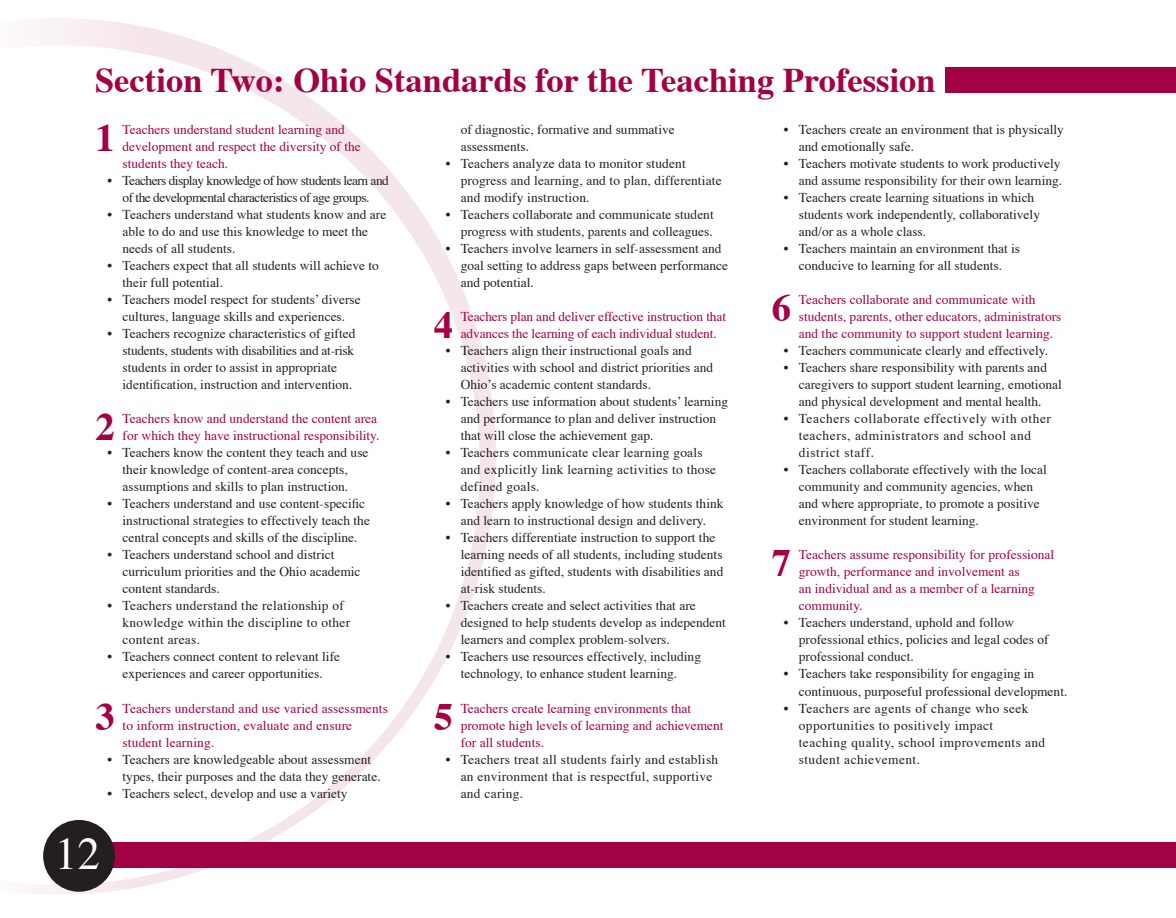
<style>
.page{position:relative;width:1176px;height:918px;background:#fff}
.page>*{position:absolute;margin:0;border:0;box-sizing:border-box;transform-origin:0 0}
.t1{font:45px "Times";color:#fff}
.t2{font:700 38.7px "Times";color:#a30146}
.t3{font:700 34.5px "Times";color:#a30146}
.t4{font:13.5px/17px "Times";color:#231f20}
.t5{font:13.5px/17px "Times";color:#a30146}
.t6{font:13.5px/17px "Times";letter-spacing:.02em;color:#231f20}
.t7{font:13.5px/17px "Times";letter-spacing:.03em;color:#231f20}
.t8{font:13.5px/17px "Times";letter-spacing:-.04em;color:#231f20;text-align:center}
.t9{font:13.5px/17px "Times";letter-spacing:.04em;color:#231f20}
</style>
<div class="page">
<div style="left:95px;top:842px;width:1080px;height:26px;background:#a30146"></div>
<div style="left:945px;top:67px;width:230px;height:26px;background:#a30146"></div>
<svg style="left:36px;top:18px;width:460px;height:877px"></svg>
<div style="left:43px;top:820px;width:72px;height:72px;background:#231f20;border-radius:50%"></div>
<h3 class="t3" style="left:95px;top:47px;width:841px">Section Two: Ohio Standards for the Teaching Profession</h3>
<h2 class="t2" style="left:95px;top:101px;width:21px">1</h2>
<p class="t5" style="left:122px;top:120px;width:240px">Teachers understand student learning and development and respect the diversity of the students they teach.</p>
<p class="t8" style="left:107px;top:171px;width:283px">• Teachers display knowledge of how students learn and of the developmental characteristics of age groups.</p>
<p class="t4" style="left:122px;top:205px;width:265px;text-indent:-15px">• Teachers understand what students know and are able to do and use this knowledge to meet the needs of all students.</p>
<p class="t4" style="left:122px;top:256px;width:258px;text-indent:-15px">• Teachers expect that all students will achieve to their full potential.</p>
<p class="t4" style="left:107px;top:290px;width:255px;text-align:center">• Teachers model respect for students’ diverse cultures, language skills and experiences.</p>
<p class="t4" style="left:122px;top:324px;width:234px;text-indent:-15px">• Teachers recognize characteristics of gifted students, students with disabilities and at-risk students in order to assist in appropriate identification, instruction and intervention.</p>
<h2 class="t2" style="left:95px;top:390px;width:21px">2</h2>
<p class="t5" style="left:122px;top:409px;width:258px">Teachers know and understand the content area for which they have instructional responsibility.</p>
<p class="t4" style="left:107px;top:443px;width:262px;text-align:center">• Teachers know the content they teach and use their knowledge of content-area concepts, assumptions and skills to plan instruction.</p>
<p class="t4" style="left:122px;top:494px;width:249px;text-indent:-15px">• Teachers understand and use content-specific instructional strategies to effectively teach the central concepts and skills of the discipline.</p>
<p class="t4" style="left:122px;top:545px;width:239px;text-indent:-15px">• Teachers understand school and district curriculum priorities and the Ohio academic content standards.</p>
<p class="t6" style="left:122px;top:596px;width:229px;text-indent:-15px">• Teachers understand the relationship of knowledge within the discipline to other content areas.</p>
<p class="t4" style="left:107px;top:647px;width:234px;text-align:center">• Teachers connect content to relevant life experiences and career opportunities.</p>
<h2 class="t2" style="left:95px;top:679px;width:21px">3</h2>
<p class="t5" style="left:122px;top:698px;width:267px">Teachers understand and use varied assessments to inform instruction, evaluate and ensure student learning.</p>
<p class="t4" style="left:122px;top:749px;width:259px;text-indent:-15px">• Teachers are knowledgeable about assessment types, their purposes and the data they generate.</p>
<p class="t4" style="left:107px;top:784px;width:241px">• Teachers select, develop and use a variety</p>
<h1 class="t1" style="left:55px;top:812px;width:46px">12</h1>
<p class="t4" style="left:460px;top:120px;width:215px">of diagnostic, formative and summative assessments.</p>
<p class="t4" style="left:460px;top:154px;width:262px;text-indent:-15px">• Teachers analyze data to monitor student progress and learning, and to plan, differentiate and modify instruction.</p>
<p class="t4" style="left:445px;top:205px;width:269px;text-align:right">• Teachers collaborate and communicate student progress with students, parents and colleagues.</p>
<p class="t4" style="left:460px;top:239px;width:269px;text-indent:-15px">• Teachers involve learners in self-assessment and goal setting to address gaps between performance and potential.</p>
<h2 class="t2" style="left:433px;top:288px;width:21px">4</h2>
<p class="t5" style="left:460px;top:307px;width:267px">Teachers plan and deliver effective instruction that advances the learning of each individual student.</p>
<p class="t4" style="left:460px;top:341px;width:254px;text-indent:-15px">• Teachers align their instructional goals and activities with school and district priorities and<br>Ohio’s academic content standards.</p>
<p class="t4" style="left:460px;top:392px;width:269px;text-indent:-15px">• Teachers use information about students’ learning and performance to plan and deliver instruction that will close the achievement gap.</p>
<p class="t6" style="left:460px;top:443px;width:257px;text-indent:-15px">• Teachers communicate clear learning goals and explicitly link learning activities to those defined goals.</p>
<p class="t4" style="left:445px;top:494px;width:279px;text-align:center">• Teachers apply knowledge of how students think and learn to instructional design and delivery.</p>
<p class="t4" style="left:460px;top:528px;width:264px;text-indent:-15px">• Teachers differentiate instruction to support the learning needs of all students, including students identified as gifted, students with disabilities and at-risk students.</p>
<p class="t4" style="left:460px;top:596px;width:267px;text-indent:-15px">• Teachers create and select activities that are designed to help students develop as independent learners and complex problem-solvers.</p>
<p class="t4" style="left:460px;top:647px;width:242px;text-indent:-15px">• Teachers use resources effectively, including technology, to enhance student learning.</p>
<h2 class="t2" style="left:433px;top:679px;width:21px">5</h2>
<p class="t5" style="left:460px;top:698px;width:264px">Teachers create learning environments that promote high levels of learning and achievement for all students.</p>
<p class="t6" style="left:460px;top:749px;width:259px;text-indent:-15px">• Teachers treat all students fairly and establish an environment that is respectful, supportive and caring.</p>
<p class="t4" style="left:798px;top:120px;width:266px;text-indent:-15px">• Teachers create an environment that is physically and emotionally safe.</p>
<p class="t4" style="left:783px;top:154px;width:280px;text-align:right">• Teachers motivate students to work productively and assume responsibility for their own learning.</p>
<p class="t4" style="left:798px;top:188px;width:243px;text-indent:-15px">• Teachers create learning situations in which students work independently, collaboratively and/or as a whole class.</p>
<p class="t4" style="left:783px;top:239px;width:238px;text-align:center">• Teachers maintain an environment that is conducive to learning for all students.</p>
<h2 class="t2" style="left:771px;top:271px;width:21px">6</h2>
<p class="t5" style="left:798px;top:290px;width:264px">Teachers collaborate and communicate with students, parents, other educators, administrators and the community to support student learning.</p>
<p class="t4" style="left:783px;top:341px;width:266px">• Teachers communicate clearly and effectively.</p>
<p class="t4" style="left:798px;top:358px;width:264px;text-indent:-15px">• Teachers share responsibility with parents and caregivers to support student learning, emotional and physical development and mental health.</p>
<p class="t9" style="left:798px;top:409px;width:254px;text-indent:-15px">• Teachers collaborate effectively with other teachers, administrators and school and district staff.</p>
<p class="t4" style="left:798px;top:460px;width:249px;text-indent:-15px">• Teachers collaborate effectively with the local community and community agencies, when and where appropriate, to promote a positive environment for student learning.</p>
<h2 class="t2" style="left:771px;top:526px;width:21px">7</h2>
<p class="t5" style="left:798px;top:545px;width:257px">Teachers assume responsibility for professional growth, performance and involvement as<br>an individual and as a member of a learning community.</p>
<p class="t4" style="left:798px;top:613px;width:251px;text-indent:-15px">• Teachers understand, uphold and follow professional ethics, policies and legal codes of professional conduct.</p>
<p class="t4" style="left:798px;top:664px;width:270px;text-indent:-15px">• Teachers take responsibility for engaging in continuous, purposeful professional development.</p>
<p class="t7" style="left:798px;top:698px;width:248px;text-indent:-15px">• Teachers are agents of change who seek opportunities to positively impact<br>teaching quality, school improvements and student achievement.</p>
</div>
